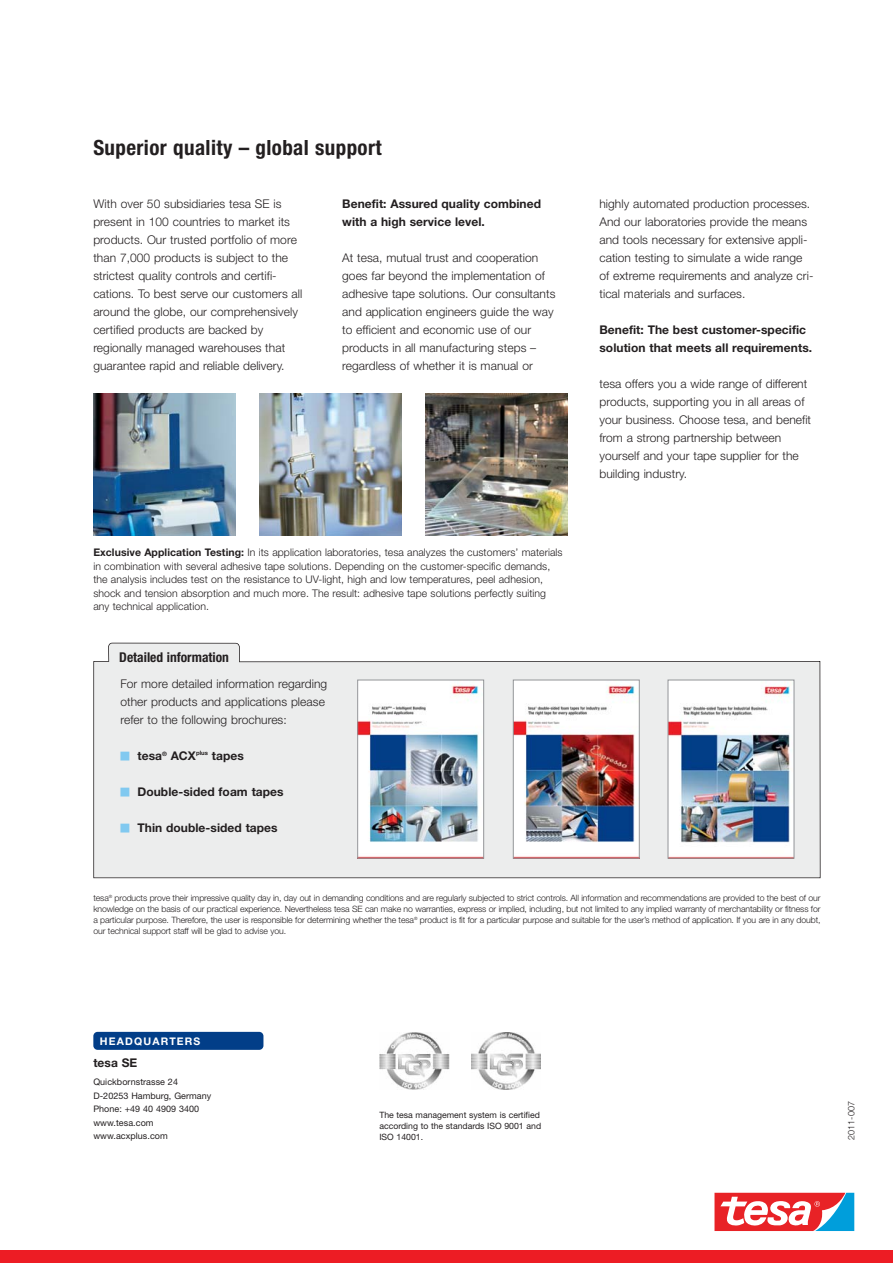
<style>
.page{position:relative;width:893px;height:1263px;background:#fff}
.page>*{position:absolute;margin:0;border:0;box-sizing:border-box;transform-origin:0 0}
.t1{font:700 condensed 21px "Helvetica Neue";letter-spacing:.02em;color:#231f20}
.t2{font:700 condensed 13.5px "Helvetica Neue";color:#231f20}
.t3{font:300 12px/18px "Helvetica Neue";letter-spacing:.005em;color:#231f20}
.t4{font:700 12px/18px "Helvetica Neue";letter-spacing:.005em;color:#231f20}
.t5{font:300 10.5px/13.5px "Helvetica Neue";letter-spacing:.005em;color:#231f20}
.t6{font:700 10.5px "Helvetica Neue";letter-spacing:.11em;color:#fff}
.t7{font:9px/13.5px "Helvetica Neue";letter-spacing:.005em;color:#231f20}
.t8{font:300 9px "Helvetica Neue";color:#231f20}
.t9{font:300 8.7px/10.9px "Helvetica Neue";letter-spacing:-.01em;color:#231f20;text-align:justify}
.t10{font:8.7px/11.2px "Helvetica Neue";color:#231f20}
.t11{font:700 6px "Helvetica Neue";color:#231f20}
.s1{font-weight:700}
.s2{color:#81c9f0}
</style>
<div class="page">
<div style="left:0;top:1250px;width:892px;height:13px;background:#ed1c24"></div>
<svg style="left:714px;top:1193px;width:140px;height:38px"></svg>
<img style="left:379px;top:1033px;width:70px;height:57px">
<img style="left:471px;top:1033px;width:69px;height:57px">
<div style="left:93px;top:1032px;width:170px;height:18px;background:#023e88;border-radius:4px"></div>
<img style="left:93px;top:393px;width:143px;height:143px">
<img style="left:259px;top:393px;width:143px;height:143px">
<img style="left:425px;top:393px;width:142px;height:143px">
<svg style="left:93px;top:643px;width:727px;height:235px;background:#eaebeb"></svg>
<img style="left:359px;top:682px;width:123px;height:174px">
<div style="left:357px;top:680px;width:127px;height:178px;border:1px solid #939598"></div>
<img style="left:670px;top:682px;width:122px;height:174px">
<div style="left:668px;top:680px;width:126px;height:178px;border:1px solid #939598"></div>
<img style="left:515px;top:682px;width:122px;height:174px">
<div style="left:513px;top:680px;width:126px;height:178px;border:1px solid #939598"></div>
<h1 class="t1" style="left:93px;top:140px;width:290px">Superior quality – global support</h1>
<p class="t3" style="left:93px;top:196px;width:211px">With over 50 subsidiaries tesa SE is present in 100 countries to market its products. Our trusted portfolio of more than 7,000 products is subject to the strictest quality controls and certifi&shy;cations. To best serve our customers all around the globe, our comprehensively certified products are backed by regionally managed warehouses that guarantee rapid and reliable delivery.</p>
<p class="t3" style="left:599px;top:196px;width:216px">highly automated production processes.<br>And our laboratories provide the means and tools necessary for extensive appli&shy;cation testing to simulate a wide range of extreme requirements and analyze cri&shy;tical materials and surfaces.</p>
<p class="t4" style="left:342px;top:196px;width:200px">Benefit: Assured quality combined with a high service level.</p>
<p class="t3" style="left:342px;top:250px;width:215px">At tesa, mutual trust and cooperation goes far beyond the implementation of adhesive tape solutions. Our consultants and application engineers guide the way to efficient and economic use of our products in all manufacturing steps – regardless of whether it is manual or</p>
<p class="t4" style="left:599px;top:322px;width:214px">Benefit: The best customer-specific solution that meets all requirements.</p>
<p class="t3" style="left:599px;top:376px;width:213px">tesa offers you a wide range of different products, supporting you in all areas of your business. Choose tesa, and benefit from a strong partnership between yourself and your tape supplier for the building industry.</p>
<p class="t5" style="left:93px;top:547px;width:471px"><span class="s1">Exclusive Application Testing:</span> In its application laboratories, tesa analyzes the customers’ materials in combination with several adhesive tape solutions. Depending on the customer-specific demands, the analysis includes test on the resistance to UV-light, high and low temperatures, peel adhesion, shock and tension absorption and much more. The result: adhesive tape solutions perfectly suiting any technical application.</p>
<p class="t2" style="left:119px;top:652px;width:111px">Detailed information</p>
<p class="t3" style="left:120px;top:676px;width:208px">For more detailed information regarding other products and applications please refer to the following brochures:</p>
<p class="t4" style="left:120px;top:748px;width:77px"><span class="s2">■</span> tesa<sup>®</sup> ACX</p>
<p class="t11" style="left:196px;top:750px;width:14px">plus</p>
<p class="t4" style="left:212px;top:748px;width:34px">tapes</p>
<p class="t4" style="left:120px;top:784px;width:165px"><span class="s2">■</span> Double-sided foam tapes</p>
<p class="t4" style="left:120px;top:820px;width:159px"><span class="s2">■</span> Thin double-sided tapes</p>
<p class="t9" style="left:93px;top:894px;width:729px">tesa<sup>®</sup> products prove their impressive quality day in, day out in demanding conditions and are regularly subjected to strict controls. All information and recommendations are provided to the best of our knowledge on the basis of our practical experience. Nevertheless tesa SE can make no warranties, express or implied, including, but not limited to any implied warranty of merchantability or fitness for a particular purpose. Therefore, the user is responsible for determining whether the tesa<sup>®</sup> product is fit for a particular purpose and suitable for the user’s method of application. If you are in any doubt, our technical support staff will be glad to advise you.</p>
<p class="t6" style="left:100px;top:1037px;width:102px">HEADQUARTERS</p>
<p class="t4" style="left:93px;top:1055px;width:46px">tesa SE</p>
<p class="t7" style="left:93px;top:1076px;width:119px">Quickbornstrasse 24<br>D-20253 Hamburg, Germany<br>Phone: +49 40 4909 3400 www.tesa.com www.acxplus.com</p>
<p class="t10" style="left:379px;top:1110px;width:163px">The tesa management system is certified according to the standards ISO 9001 and<br>ISO 14001.</p>
<p class="t8" style="left:848px;top:1140px;width:40px;rotate:-90deg">2011-007</p>
</div>
